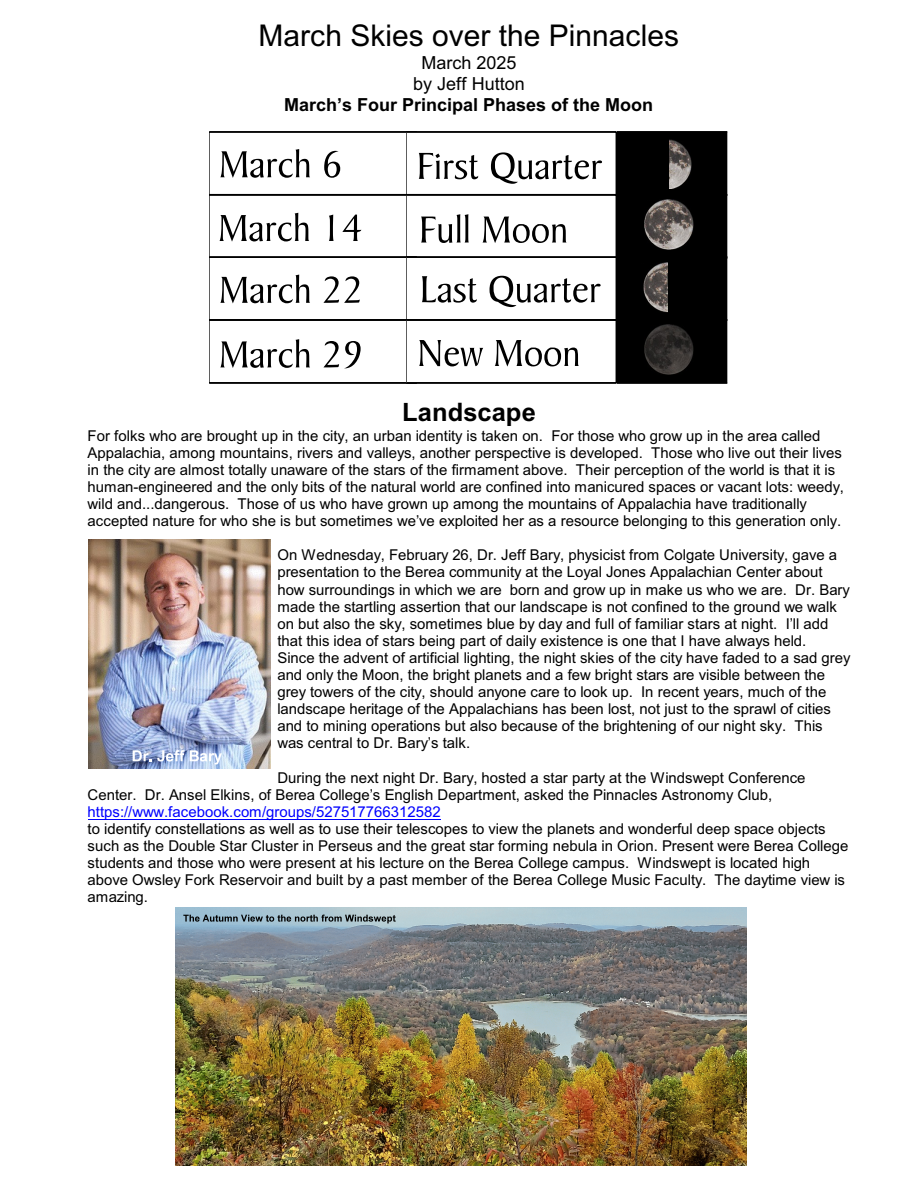
<style>
.page{position:relative;width:918px;height:1188px;background:#fff}
.page>*{position:absolute;margin:0;border:0;box-sizing:border-box;transform-origin:0 0}
.t1{font:30px "Arial";color:#000}
.t2{font:700 25.5px "Arial";color:#000}
.t3{font:700 18px "Arial";color:#000}
.t4{font:18px/20.7px "Arial";color:#000;text-align:center}
.t5{font:15px/17.1px "Arial";color:#000}
.t6{font:15px "Arial";color:#00f}
</style>
<div class="page">
<div style="left:209px;top:131px;width:208px;height:64px;border:1px solid #000"></div>
<div style="left:407px;top:132px;width:209px;height:63px;background:#fff"></div>
<div style="left:406px;top:131px;width:210px;height:64px;border:1px solid #000"></div>
<div style="left:617px;top:132px;width:110px;height:63px;background:#000"></div>
<div style="left:616px;top:132px;width:112px;height:63px;border:1px solid #000"></div>
<div style="left:209px;top:194px;width:208px;height:64px;border:1px solid #000"></div>
<div style="left:407px;top:195px;width:209px;height:63px;background:#fff"></div>
<div style="left:406px;top:194px;width:210px;height:64px;border:1px solid #000"></div>
<div style="left:617px;top:195px;width:110px;height:63px;background:#000"></div>
<div style="left:616px;top:195px;width:112px;height:63px;border:1px solid #000"></div>
<div style="left:209px;top:257px;width:208px;height:64px;border:1px solid #000"></div>
<div style="left:407px;top:257px;width:209px;height:63px;background:#fff"></div>
<div style="left:406px;top:257px;width:210px;height:64px;border:1px solid #000"></div>
<div style="left:617px;top:257px;width:110px;height:63px;background:#000"></div>
<div style="left:616px;top:257px;width:112px;height:63px;border:1px solid #000"></div>
<div style="left:209px;top:320px;width:208px;height:63px;border:1px solid #000"></div>
<div style="left:407px;top:320px;width:209px;height:63px;background:#fff"></div>
<div style="left:406px;top:320px;width:210px;height:63px;border:1px solid #000"></div>
<div style="left:617px;top:320px;width:110px;height:63px;background:#000"></div>
<div style="left:616px;top:320px;width:112px;height:63px;border:1px solid #000"></div>
<svg style="left:220px;top:149px;width:90px;height:29px"></svg>
<svg style="left:324px;top:151px;width:16px;height:27px"></svg>
<svg style="left:219px;top:213px;width:90px;height:29px"></svg>
<svg style="left:329px;top:215px;width:5px;height:26px"></svg>
<svg style="left:342px;top:215px;width:19px;height:26px"></svg>
<svg style="left:220px;top:275px;width:90px;height:28px"></svg>
<svg style="left:323px;top:276px;width:37px;height:27px"></svg>
<svg style="left:220px;top:339px;width:90px;height:29px"></svg>
<svg style="left:323px;top:341px;width:38px;height:27px"></svg>
<svg style="left:419px;top:340px;width:64px;height:26px"></svg>
<svg style="left:495px;top:340px;width:84px;height:27px"></svg>
<svg style="left:419px;top:153px;width:59px;height:26px"></svg>
<svg style="left:491px;top:152px;width:111px;height:32px"></svg>
<svg style="left:421px;top:214px;width:48px;height:29px"></svg>
<svg style="left:483px;top:217px;width:84px;height:26px"></svg>
<svg style="left:422px;top:276px;width:55px;height:27px"></svg>
<svg style="left:490px;top:276px;width:111px;height:31px"></svg>
<img style="left:670px;top:140px;width:22px;height:49px">
<img style="left:643px;top:263px;width:25px;height:50px">
<img style="left:645px;top:200px;width:49px;height:49px">
<img style="left:645px;top:325px;width:49px;height:49px">
<img style="left:88px;top:539px;width:183px;height:230px">
<svg style="left:133px;top:750px;width:89px;height:15px"></svg>
<img style="left:176px;top:908px;width:571px;height:257px">
<svg style="left:183px;top:915px;width:213px;height:8px;background:#71848e"></svg>
<hr style="left:88px;top:819px;width:352px;height:1px;background:#00f">
<h1 class="t1" style="left:258px;top:24px;width:422px">March Skies over the Pinnacles</h1>
<p class="t4" style="left:413px;top:54px;width:113px">March 2025 by Jeff Hutton</p>
<p class="t3" style="left:284px;top:98px;width:371px">March’s Four Principal Phases of the Moon</p>
<h2 class="t2" style="left:402px;top:402px;width:135px">Landscape</h2>
<p class="t5" style="left:88px;top:428px;width:758px">For folks who are brought up in the city, an urban identity is taken on. For those who grow up in the area called Appalachia, among mountains, rivers and valleys, another perspective is developed. Those who live out their lives in the city are almost totally unaware of the stars of the firmament above. Their perception of the world is that it is human-engineered and the only bits of the natural world are confined into manicured spaces or vacant lots: weedy, wild and...dangerous. Those of us who have grown up among the mountains of Appalachia have traditionally accepted nature for who she is but sometimes we’ve exploited her as a resource belonging to this generation only.</p>
<p class="t5" style="left:277px;top:548px;width:575px">On Wednesday, February 26, Dr. Jeff Bary, physicist from Colgate University, gave a presentation to the Berea community at the Loyal Jones Appalachian Center about how surroundings in which we are born and grow up in make us who we are. Dr. Bary made the startling assertion that our landscape is not confined to the ground we walk on but also the sky, sometimes blue by day and full of familiar stars at night. I’ll add that this idea of stars being part of daily existence is one that I have always held.<br>Since the advent of artificial lighting, the night skies of the city have faded to a sad grey and only the Moon, the bright planets and a few bright stars are visible between the grey towers of the city, should anyone care to look up. In recent years, much of the landscape heritage of the Appalachians has been lost, not just to the sprawl of cities and to mining operations but also because of the brightening of our night sky. This was central to Dr. Bary’s talk.</p>
<p class="t5" style="left:88px;top:770px;width:719px;text-indent:190px">During the next night Dr. Bary, hosted a star party at the Windswept Conference<br>Center. Dr. Ansel Elkins, of Berea College’s English Department, asked the Pinnacles Astronomy Club,</p>
<p class="t6" style="left:88px;top:806px;width:355px">https://www.facebook.com/groups/527517766312582</p>
<p class="t5" style="left:88px;top:822px;width:762px">to identify constellations as well as to use their telescopes to view the planets and wonderful deep space objects such as the Double Star Cluster in Perseus and the great star forming nebula in Orion. Present were Berea College students and those who were present at his lecture on the Berea College campus. Windswept is located high above Owsley Fork Reservoir and built by a past member of the Berea College Music Faculty. The daytime view is amazing.</p>
</div>
